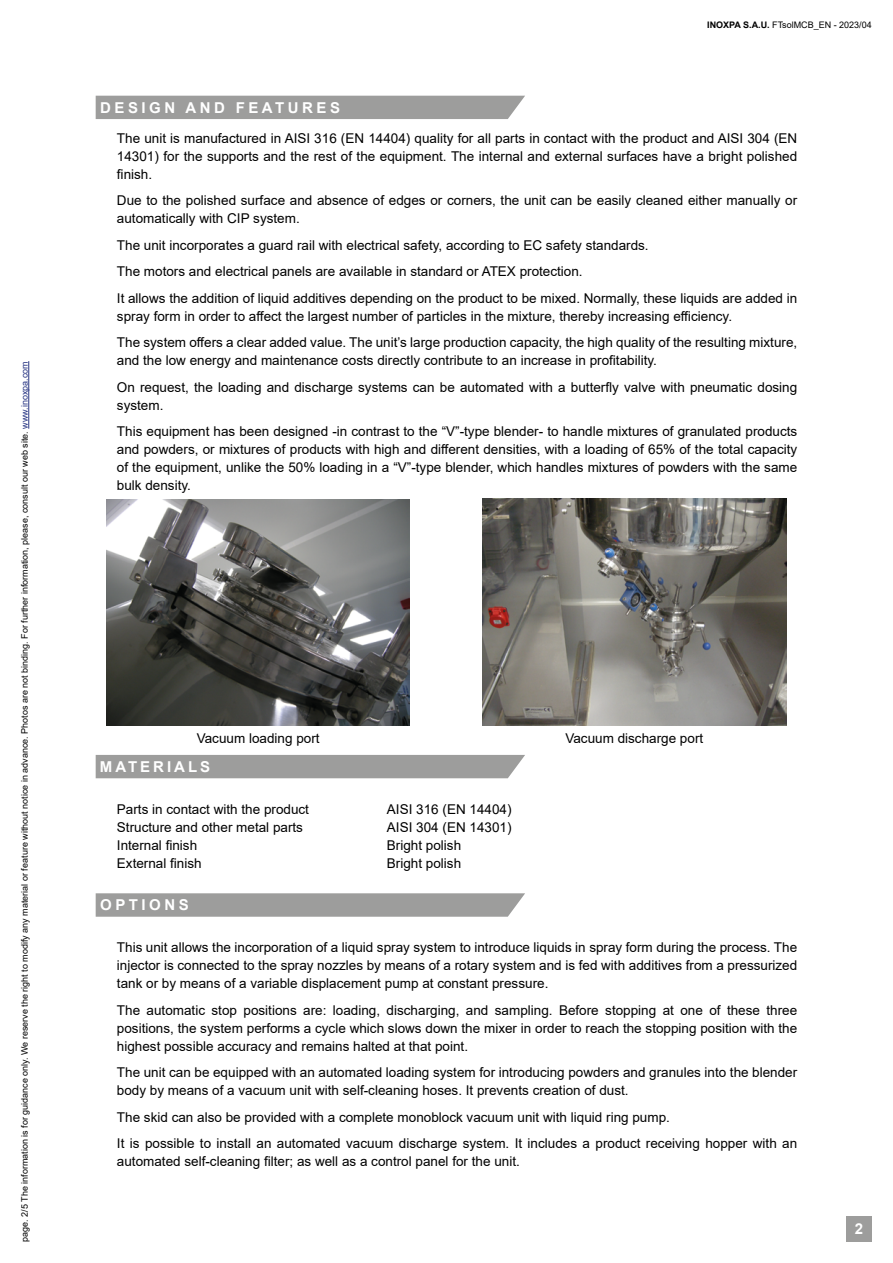
<style>
.page{position:relative;width:893px;height:1263px;background:#fff}
.page>*{position:absolute;margin:0;border:0;box-sizing:border-box;transform-origin:0 0}
.t1{font:700 15px "Arial";letter-spacing:.235em;color:#fff}
.t2{font:700 15px "Arial";letter-spacing:.2em;color:#fff}
.t3{font:13.5px/18px "Arial";color:#000}
.t4{font:9px "Arial";color:#000}
.s1{color:#283583}
.s2{font-weight:700}
</style>
<div class="page">
<hr style="left:28px;top:361px;width:1px;height:68px;background:#283583">
<div style="left:846px;top:1216px;width:26px;height:26px;background:#9d9d9c"></div>
<img style="left:107px;top:499px;width:302px;height:227px">
<img style="left:483px;top:498px;width:303px;height:227px">
<div style="left:96px;top:755px;width:429px;height:23px;background:#9d9d9c"></div>
<svg style="left:96px;top:893px;width:429px;height:24px;background:#a1a1a0"></svg>
<div style="left:96px;top:96px;width:429px;height:23px;background:#9d9d9c"></div>
<p class="t4" style="left:18px;top:1242px;width:882px;rotate:-90deg">page. 2/5 The information is for guidance only. We reserve the right to modify any material or feature without notice in advance. Photos are not binding. For further information, please, consult our web site. <span class="s1">www.inoxpa.com</span></p>
<p class="t1" style="left:100px;top:97px;width:241px">DESIGN AND FEATURES</p>
<p class="t4" style="left:707px;top:18px;width:166px"><span class="s2">INOXPA S.A.U.</span> FTsolMCB_EN - 2023/04</p>
<p class="t3" style="left:117px;top:129px;width:682px;text-align:justify">The unit is manufactured in AISI 316 (EN 14404) quality for all parts in contact with the product and AISI 304 (EN 14301) for the supports and the rest of the equipment. The internal and external surfaces have a bright polished finish.</p>
<p class="t3" style="left:117px;top:191px;width:682px">Due to the polished surface and absence of edges or corners, the unit can be easily cleaned either manually or automatically with CIP system.</p>
<p class="t3" style="left:117px;top:232px;width:682px;line-height:26.5px">The unit incorporates a guard rail with electrical safety, according to EC safety standards.<br>The motors and electrical panels are available in standard or ATEX protection.<br>It allows the addition of liquid additives depending on the product to be mixed. Normally, these liquids are added in</p>
<p class="t3" style="left:117px;top:303px;width:682px;line-height:26.5px">spray form in order to affect the largest number of particles in the mixture, thereby increasing efficiency.<br>The system offers a clear added value. The unit’s large production capacity, the high quality of the resulting mixture,</p>
<p class="t3" style="left:117px;top:347px;width:682px;line-height:26.5px">and the low energy and maintenance costs directly contribute to an increase in profitability.<br>On request, the loading and discharge systems can be automated with a butterfly valve with pneumatic dosing</p>
<p class="t3" style="left:117px;top:392px;width:682px;line-height:26.5px">system.<br>This equipment has been designed -in contrast to the “V”-type blender- to handle mixtures of granulated products</p>
<p class="t3" style="left:117px;top:440px;width:682px;text-align:justify">and powders, or mixtures of products with high and different densities, with a loading of 65% of the total capacity of the equipment, unlike the 50% loading in a “V”-type blender, which handles mixtures of powders with the same bulk density.</p>
<p class="t3" style="left:197px;top:729px;width:124px">Vacuum loading port</p>
<p class="t3" style="left:565px;top:729px;width:139px">Vacuum discharge port</p>
<p class="t2" style="left:100px;top:756px;width:112px">MATERIALS</p>
<p class="t3" style="left:117px;top:800px;width:194px">Parts in contact with the product</p>
<p class="t3" style="left:387px;top:800px;width:126px">AISI 316 (EN 14404)</p>
<p class="t3" style="left:117px;top:818px;width:188px">Structure and other metal parts</p>
<p class="t3" style="left:387px;top:818px;width:126px">AISI 304 (EN 14301)</p>
<p class="t3" style="left:117px;top:836px;width:82px">Internal finish</p>
<p class="t3" style="left:387px;top:836px;width:76px">Bright polish</p>
<p class="t3" style="left:117px;top:854px;width:86px">External finish</p>
<p class="t3" style="left:387px;top:854px;width:76px">Bright polish</p>
<p class="t1" style="left:100px;top:895px;width:90px">OPTIONS</p>
<p class="t3" style="left:117px;top:938px;width:682px;text-align:justify">This unit allows the incorporation of a liquid spray system to introduce liquids in spray form during the process. The injector is connected to the spray nozzles by means of a rotary system and is fed with additives from a pressurized tank or by means of a variable displacement pump at constant pressure.</p>
<p class="t3" style="left:117px;top:1001px;width:682px;text-align:justify">The automatic stop positions are: loading, discharging, and sampling. Before stopping at one of these three positions, the system performs a cycle which slows down the mixer in order to reach the stopping position with the highest possible accuracy and remains halted at that point.</p>
<p class="t3" style="left:117px;top:1063px;width:682px">The unit can be equipped with an automated loading system for introducing powders and granules into the blender body by means of a vacuum unit with self-cleaning hoses. It prevents creation of dust.</p>
<p class="t3" style="left:117px;top:1103px;width:682px;line-height:26.5px">The skid can also be provided with a complete monoblock vacuum unit with liquid ring pump.<br>It is possible to install an automated vacuum discharge system. It includes a product receiving hopper with an</p>
<p class="t3" style="left:117px;top:1152px;width:404px">automated self-cleaning filter; as well as a control panel for the unit.</p>
<p class="t1" style="left:855px;top:1218px;width:10px">2</p>
</div>
